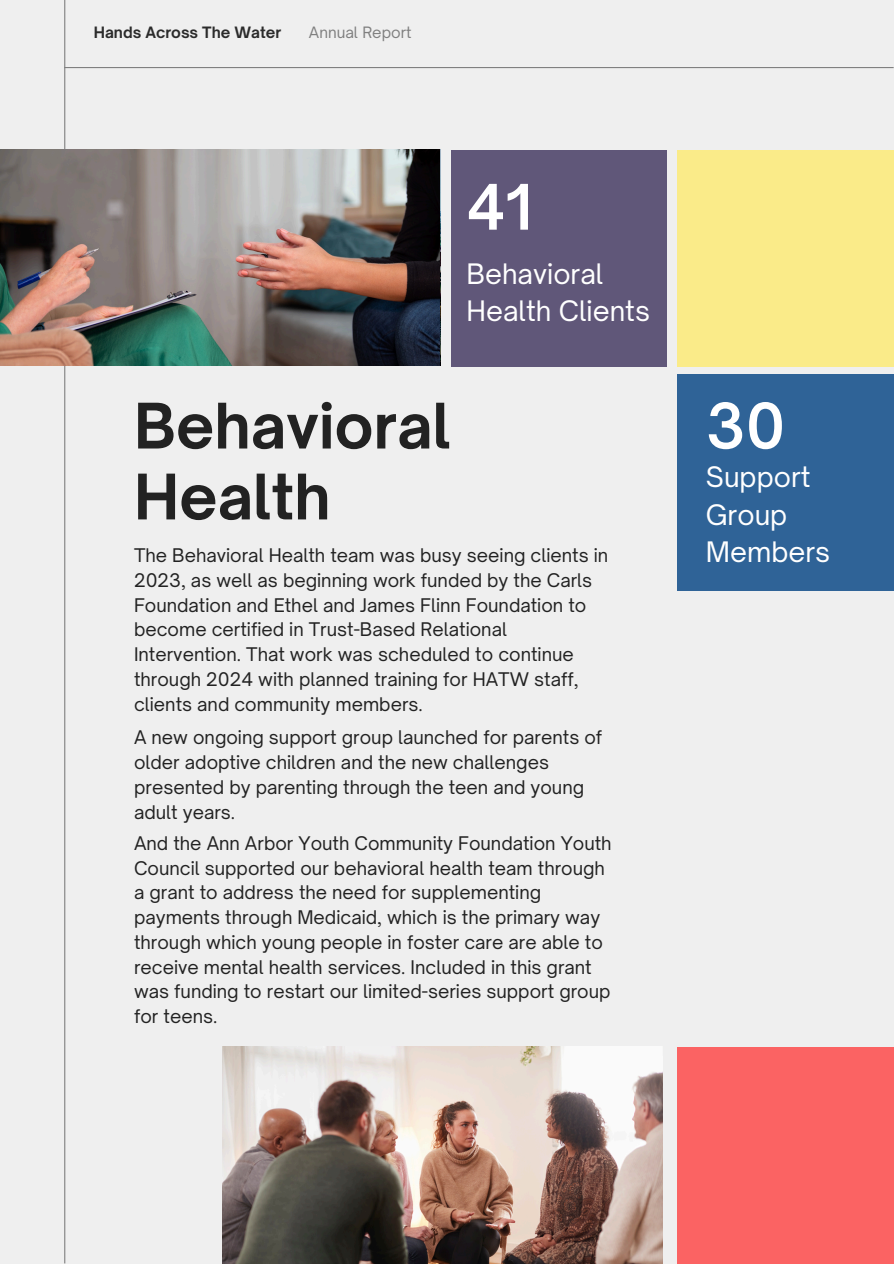
<style>
.page{position:relative;width:894px;height:1264px;background:#fff}
.page>*{position:absolute;margin:0;border:0;box-sizing:border-box;transform-origin:0 0}
.t1{font:700 60px/70.8px "Open Sauce One";color:#222}
.t2{font:600 60px "Open Sauce One";color:#fff}
.t3{font:27px/37.2px "Open Sauce One";color:#fff}
.t4{font:18px/24.8px "Open Sauce One";color:#222}
.t5{font:700 15px "Open Sauce One";color:#2b2b2b}
.t6{font:15px "Open Sauce One";color:#808080}
</style>
<div class="page">
<div style="left:0;top:0;width:893px;height:1263px;background:#efefef"></div>
<img style="left:0;top:150px;width:440px;height:216px">
<hr style="left:64px;top:0;width:1px;height:1263px;background:#808080">
<hr style="left:64px;top:67px;width:829px;height:1px;background:#808080">
<div style="left:450px;top:150px;width:217px;height:216px;background:#605779"></div>
<div style="left:676px;top:150px;width:217px;height:216px;background:#faeb89"></div>
<div style="left:676px;top:374px;width:217px;height:216px;background:#2f6397"></div>
<div style="left:676px;top:1046px;width:217px;height:217px;background:#fb6363"></div>
<img style="left:222px;top:1046px;width:440px;height:217px">
<p class="t5" style="left:94px;top:23px;width:189px">Hands Across The Water</p>
<p class="t6" style="left:309px;top:23px;width:104px">Annual Report</p>
<p class="t2" style="left:466px;top:170px;width:67px">41</p>
<p class="t3" style="left:466px;top:254px;width:185px">Behavioral<br>Health Clients</p>
<h4 class="t1" style="left:134px;top:390px;width:318px">Behavioral<br>Health</h4>
<p class="t4" style="left:134px;top:543px;width:475px">The Behavioral Health team was busy seeing clients in 2023, as well as beginning work funded by the Carls Foundation and Ethel and James Flinn Foundation to become certified in Trust-Based Relational Intervention. That work was scheduled to continue through 2024 with planned training for HATW staff, clients and community members.</p>
<p class="t4" style="left:134px;top:725px;width:469px">A new ongoing support group launched for parents of older adoptive children and the new challenges presented by parenting through the teen and young adult years.</p>
<p class="t4" style="left:134px;top:830px;width:479px">And the Ann Arbor Youth Community Foundation Youth Council supported our behavioral health team through a grant to address the need for supplementing payments through Medicaid, which is the primary way through which young people in foster care are able to receive mental health services. Included in this grant was funding to restart our limited-series support group for teens.</p>
<p class="t2" style="left:705px;top:388px;width:81px">30</p>
<p class="t3" style="left:705px;top:458px;width:126px">Support<br>Group<br>Members</p>
</div>
